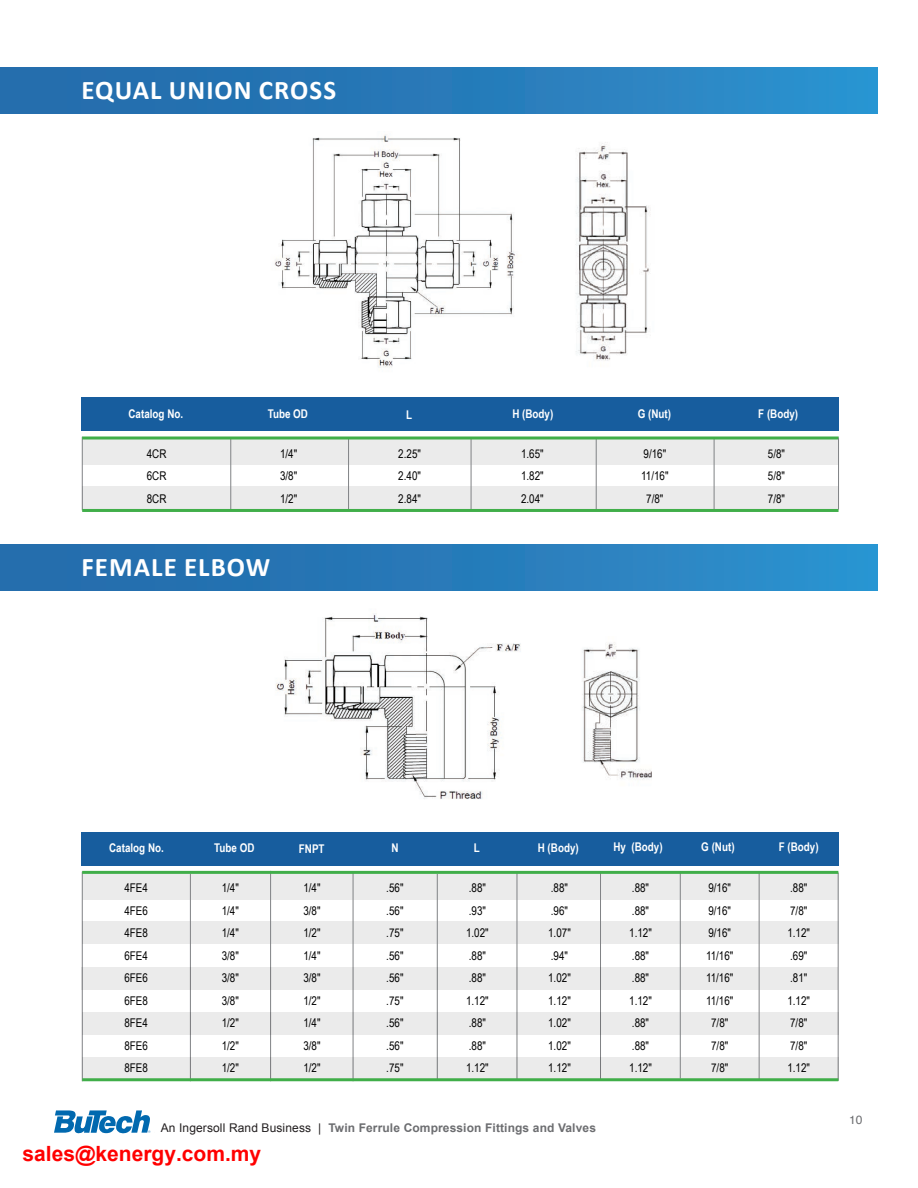
<style>
.page{position:relative;width:918px;height:1188px;background:#fff}
.page>*{position:absolute;margin:0;border:0;box-sizing:border-box;transform-origin:0 0}
.Page_Header_2{font:700 27px "Calibri";letter-spacing:.04em;color:#fff}
.Chart_Data{font:12px "Arial Narrow";color:#000}
.Chart_Header{font:700 12px "Arial Narrow";color:#fff}
.t1{font:700 12px "Arial";letter-spacing:.01em;color:#6c6d70}
.t2{font:12px "Helvetica";color:#6c6d70}
.s1{font-weight:400;color:#231f20}
</style>
<div class="page">
<svg style="left:54px;top:1110px;width:96px;height:23px"></svg>
<div style="left:0;top:544px;width:878px;height:46px;background:linear-gradient(to right,#2368a8,#2c91ce)"></div>
<div style="left:81px;top:832px;width:757px;height:33px;background:#175d9e"></div>
<div style="left:82px;top:873px;width:756px;height:26px;background:#ebebeb"></div>
<hr style="left:82px;top:872px;width:1px;height:209px;background:#808285">
<div style="left:82px;top:921px;width:756px;height:22px;background:#ebebeb"></div>
<hr style="left:190px;top:874px;width:1px;height:207px;background:#808285">
<hr style="left:838px;top:873px;width:1px;height:208px;background:#808285">
<hr style="left:600px;top:873px;width:1px;height:206px;background:#808285">
<hr style="left:517px;top:873px;width:1px;height:206px;background:#808285">
<hr style="left:437px;top:874px;width:1px;height:207px;background:#808285">
<hr style="left:270px;top:871px;width:1px;height:210px;background:#808285">
<hr style="left:353px;top:873px;width:1px;height:208px;background:#808285">
<div style="left:82px;top:967px;width:756px;height:22px;background:#ebebeb"></div>
<div style="left:82px;top:1012px;width:756px;height:22px;background:#ebebeb"></div>
<div style="left:82px;top:1057px;width:757px;height:22px;background:#ebebeb"></div>
<hr style="left:680px;top:872px;width:1px;height:206px;background:#808285">
<hr style="left:759px;top:872px;width:1px;height:207px;background:#808285">
<hr style="left:82px;top:1078px;width:756px;height:3px;background:#40ae49">
<hr style="left:82px;top:871px;width:756px;height:3px;background:#40ae49">
<img style="left:275px;top:613px;width:246px;height:186px">
<img style="left:582px;top:642px;width:70px;height:138px">
<div style="left:0;top:67px;width:878px;height:47px;background:linear-gradient(to right,#2368a8,#2c91ce)"></div>
<div style="left:81px;top:398px;width:758px;height:33px;background:#175d9e"></div>
<div style="left:82px;top:438px;width:757px;height:27px;background:#ebebeb"></div>
<hr style="left:82px;top:437px;width:1px;height:73px;background:#808285">
<div style="left:82px;top:487px;width:757px;height:22px;background:#ebebeb"></div>
<hr style="left:348px;top:439px;width:1px;height:71px;background:#808285">
<hr style="left:714px;top:439px;width:1px;height:70px;background:#808285">
<hr style="left:596px;top:439px;width:1px;height:71px;background:#808285">
<hr style="left:231px;top:438px;width:1px;height:72px;background:#808285">
<hr style="left:471px;top:439px;width:1px;height:71px;background:#808285">
<hr style="left:82px;top:436px;width:757px;height:3px;background:#40ae49">
<hr style="left:82px;top:509px;width:757px;height:3px;background:#40ae49">
<hr style="left:838px;top:438px;width:1px;height:72px;background:#808285">
<img style="left:274px;top:135px;width:241px;height:233px">
<img style="left:576px;top:142px;width:73px;height:219px">
<p class="Page_Header_2" style="left:82px;top:73px;width:256px">EQUAL UNION CROSS</p>
<p class="Chart_Header" style="left:129px;top:404px;width:56px">Catalog No.</p>
<p class="Chart_Header" style="left:268px;top:405px;width:42px">Tube OD</p>
<p class="Chart_Header" style="left:512px;top:405px;width:42px">H (Body)</p>
<p class="Chart_Header" style="left:638px;top:404px;width:35px">G (Nut)</p>
<p class="Chart_Header" style="left:758px;top:405px;width:41px">F (Body)</p>
<p class="Chart_Data" style="left:280px;top:445px;width:19px">1/4"</p>
<p class="Chart_Data" style="left:280px;top:467px;width:19px">3/8"</p>
<p class="Chart_Data" style="left:280px;top:490px;width:19px">1/2"</p>
<p class="Chart_Header" style="left:406px;top:405px;width:8px">L</p>
<p class="Chart_Data" style="left:398px;top:445px;width:24px">2.25"</p>
<p class="Chart_Data" style="left:398px;top:467px;width:24px">2.40"</p>
<p class="Chart_Data" style="left:398px;top:490px;width:24px">2.84"</p>
<p class="Chart_Data" style="left:147px;top:445px;width:21px">4CR</p>
<p class="Chart_Data" style="left:147px;top:467px;width:21px">6CR</p>
<p class="Chart_Data" style="left:147px;top:490px;width:21px">8CR</p>
<p class="Chart_Data" style="left:644px;top:445px;width:24px">9/16"</p>
<p class="Chart_Data" style="left:641px;top:467px;width:29px">11/16"</p>
<p class="Chart_Data" style="left:646px;top:490px;width:19px">7/8"</p>
<p class="Chart_Data" style="left:768px;top:445px;width:19px">5/8"</p>
<p class="Chart_Data" style="left:768px;top:467px;width:19px">5/8"</p>
<p class="Chart_Data" style="left:768px;top:490px;width:19px">7/8"</p>
<p class="Chart_Data" style="left:521px;top:445px;width:24px">1.65"</p>
<p class="Chart_Data" style="left:521px;top:467px;width:24px">1.82"</p>
<p class="Chart_Data" style="left:521px;top:490px;width:24px">2.04"</p>
<p class="Page_Header_2" style="left:82px;top:550px;width:190px">FEMALE ELBOW</p>
<p class="Chart_Header" style="left:109px;top:839px;width:56px">Catalog No.</p>
<p class="Chart_Header" style="left:214px;top:839px;width:42px">Tube OD</p>
<p class="Chart_Header" style="left:392px;top:839px;width:9px">N</p>
<p class="Chart_Header" style="left:474px;top:839px;width:8px">L</p>
<p class="Chart_Header" style="left:538px;top:839px;width:42px">H (Body)</p>
<p class="Chart_Data" style="left:222px;top:879px;width:19px">1/4"</p>
<p class="Chart_Data" style="left:222px;top:902px;width:19px">1/4"</p>
<p class="Chart_Data" style="left:222px;top:924px;width:19px">1/4"</p>
<p class="Chart_Data" style="left:222px;top:947px;width:19px">3/8"</p>
<p class="Chart_Data" style="left:222px;top:969px;width:19px">3/8"</p>
<p class="Chart_Data" style="left:222px;top:992px;width:19px">3/8"</p>
<p class="Chart_Data" style="left:222px;top:1014px;width:19px">1/2"</p>
<p class="Chart_Data" style="left:222px;top:1037px;width:19px">1/2"</p>
<p class="Chart_Data" style="left:222px;top:1059px;width:19px">1/2"</p>
<p class="Chart_Header" style="left:299px;top:840px;width:27px">FNPT</p>
<p class="Chart_Data" style="left:303px;top:879px;width:19px">1/4"</p>
<p class="Chart_Data" style="left:303px;top:902px;width:19px">3/8"</p>
<p class="Chart_Data" style="left:303px;top:924px;width:19px">1/2"</p>
<p class="Chart_Data" style="left:303px;top:947px;width:19px">1/4"</p>
<p class="Chart_Data" style="left:303px;top:969px;width:19px">3/8"</p>
<p class="Chart_Data" style="left:303px;top:992px;width:19px">1/2"</p>
<p class="Chart_Data" style="left:303px;top:1014px;width:19px">1/4"</p>
<p class="Chart_Data" style="left:303px;top:1037px;width:19px">3/8"</p>
<p class="Chart_Data" style="left:303px;top:1059px;width:19px">1/2"</p>
<p class="Chart_Data" style="left:386px;top:879px;width:19px">.56"</p>
<p class="Chart_Data" style="left:386px;top:902px;width:19px">.56"</p>
<p class="Chart_Data" style="left:386px;top:924px;width:19px">.75"</p>
<p class="Chart_Data" style="left:386px;top:947px;width:19px">.56"</p>
<p class="Chart_Data" style="left:386px;top:969px;width:19px">.56"</p>
<p class="Chart_Data" style="left:386px;top:992px;width:19px">.75"</p>
<p class="Chart_Data" style="left:386px;top:1014px;width:19px">.56"</p>
<p class="Chart_Data" style="left:386px;top:1037px;width:19px">.56"</p>
<p class="Chart_Data" style="left:386px;top:1059px;width:19px">.75"</p>
<p class="Chart_Data" style="left:469px;top:879px;width:19px">.88"</p>
<p class="Chart_Data" style="left:469px;top:902px;width:19px">.93"</p>
<p class="Chart_Data" style="left:466px;top:924px;width:24px">1.02"</p>
<p class="Chart_Data" style="left:469px;top:947px;width:19px">.88"</p>
<p class="Chart_Data" style="left:469px;top:969px;width:19px">.88"</p>
<p class="Chart_Data" style="left:466px;top:992px;width:24px">1.12"</p>
<p class="Chart_Data" style="left:469px;top:1014px;width:19px">.88"</p>
<p class="Chart_Data" style="left:469px;top:1037px;width:19px">.88"</p>
<p class="Chart_Data" style="left:466px;top:1059px;width:24px">1.12"</p>
<p class="Chart_Data" style="left:551px;top:879px;width:19px">.88"</p>
<p class="Chart_Data" style="left:551px;top:902px;width:19px">.96"</p>
<p class="Chart_Data" style="left:548px;top:924px;width:24px">1.07"</p>
<p class="Chart_Data" style="left:551px;top:947px;width:19px">.94"</p>
<p class="Chart_Data" style="left:548px;top:969px;width:24px">1.02"</p>
<p class="Chart_Data" style="left:548px;top:992px;width:24px">1.12"</p>
<p class="Chart_Data" style="left:548px;top:1014px;width:24px">1.02"</p>
<p class="Chart_Data" style="left:548px;top:1037px;width:24px">1.02"</p>
<p class="Chart_Data" style="left:548px;top:1059px;width:24px">1.12"</p>
<p class="Chart_Data" style="left:124px;top:879px;width:25px">4FE4</p>
<p class="Chart_Data" style="left:124px;top:902px;width:25px">4FE6</p>
<p class="Chart_Data" style="left:124px;top:924px;width:25px">4FE8</p>
<p class="Chart_Data" style="left:124px;top:947px;width:25px">6FE4</p>
<p class="Chart_Data" style="left:124px;top:969px;width:25px">6FE6</p>
<p class="Chart_Data" style="left:124px;top:992px;width:25px">6FE8</p>
<p class="Chart_Data" style="left:124px;top:1014px;width:25px">8FE4</p>
<p class="Chart_Data" style="left:124px;top:1037px;width:25px">8FE6</p>
<p class="Chart_Data" style="left:124px;top:1059px;width:25px">8FE8</p>
<p class="Chart_Header" style="left:613px;top:838px;width:51px">Hy (Body)</p>
<p class="Chart_Data" style="left:632px;top:879px;width:19px">.88"</p>
<p class="Chart_Data" style="left:632px;top:902px;width:19px">.88"</p>
<p class="Chart_Data" style="left:629px;top:924px;width:24px">1.12"</p>
<p class="Chart_Data" style="left:632px;top:947px;width:19px">.88"</p>
<p class="Chart_Data" style="left:632px;top:969px;width:19px">.88"</p>
<p class="Chart_Data" style="left:629px;top:992px;width:24px">1.12"</p>
<p class="Chart_Data" style="left:632px;top:1014px;width:19px">.88"</p>
<p class="Chart_Data" style="left:632px;top:1037px;width:19px">.88"</p>
<p class="Chart_Data" style="left:629px;top:1059px;width:24px">1.12"</p>
<p class="t1" style="left:161px;top:1120px;width:437px"><span class="s1">An Ingersoll Rand Business |</span> Twin Ferrule Compression Fittings and Valves</p>
<p class="Chart_Header" style="left:701px;top:838px;width:35px">G (Nut)</p>
<p class="Chart_Header" style="left:779px;top:838px;width:41px">F (Body)</p>
<p class="Chart_Data" style="left:708px;top:879px;width:24px">9/16"</p>
<p class="Chart_Data" style="left:708px;top:902px;width:24px">9/16"</p>
<p class="Chart_Data" style="left:708px;top:924px;width:24px">9/16"</p>
<p class="Chart_Data" style="left:706px;top:947px;width:29px">11/16"</p>
<p class="Chart_Data" style="left:706px;top:969px;width:29px">11/16"</p>
<p class="Chart_Data" style="left:706px;top:992px;width:29px">11/16"</p>
<p class="Chart_Data" style="left:711px;top:1014px;width:19px">7/8"</p>
<p class="Chart_Data" style="left:711px;top:1037px;width:19px">7/8"</p>
<p class="Chart_Data" style="left:711px;top:1059px;width:19px">7/8"</p>
<p class="Chart_Data" style="left:790px;top:879px;width:19px">.88"</p>
<p class="Chart_Data" style="left:790px;top:902px;width:19px">7/8"</p>
<p class="Chart_Data" style="left:787px;top:924px;width:24px">1.12"</p>
<p class="Chart_Data" style="left:790px;top:947px;width:19px">.69"</p>
<p class="Chart_Data" style="left:790px;top:969px;width:19px">.81"</p>
<p class="Chart_Data" style="left:787px;top:992px;width:24px">1.12"</p>
<p class="Chart_Data" style="left:790px;top:1014px;width:19px">7/8"</p>
<p class="Chart_Data" style="left:790px;top:1037px;width:19px">7/8"</p>
<p class="Chart_Data" style="left:787px;top:1059px;width:24px">1.12"</p>
<p class="t2" style="left:849px;top:1110px;width:15px">10</p>
</div>
